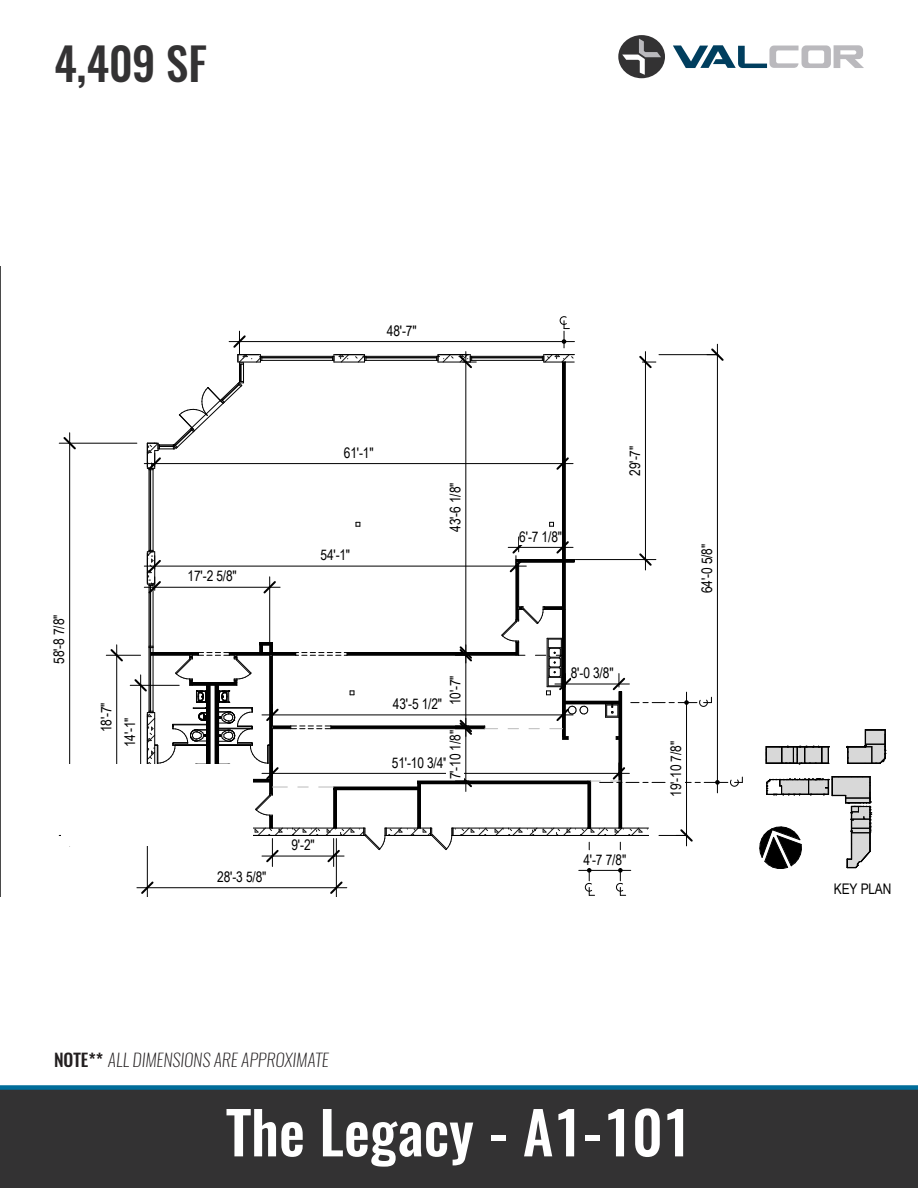
<style>
.page{position:relative;width:918px;height:1188px;background:#fff}
.page>*{position:absolute;margin:0;border:0;box-sizing:border-box;transform-origin:0 0}
.t1{font:500 58.5px "Oswald";color:#fff}
.t2{font:500 45px "Oswald";color:#333233}
.t3{font:italic 200 17.7px "Oswald";color:#231f20}
.t4{font:14.7px "Arial Narrow";letter-spacing:-.01em;color:#000}
.s1{font-weight:500;font-style:normal}
</style>
<div class="page">
<div style="left:0;top:1086px;width:918px;height:102px;background:#333233"></div>
<div style="left:0;top:1085px;width:918px;height:5px;background:#006d9a"></div>
<svg style="left:673px;top:45px;width:191px;height:23px"></svg>
<div style="left:618px;top:35px;width:47px;height:43px;background:#333233;border-radius:50%"></div>
<svg style="left:622px;top:39px;width:39px;height:36px"></svg>
<hr style="left:69px;top:433px;width:1px;height:413px;background:#000">
<svg style="left:59px;top:435px;width:19px;height:16px"></svg>
<hr style="left:70px;top:443px;width:67px;height:1px;background:#000">
<svg style="left:106px;top:316px;width:637px;height:580px"></svg>
<div style="left:667px;top:741px;width:17px;height:56px;background:#fff"></div>
<hr style="left:0;top:266px;width:1px;height:630px;background:#000">
<svg style="left:759px;top:729px;width:127px;height:140px"></svg>
<div style="left:62px;top:764px;width:191px;height:81px;background:#fff"></div>
<p class="t2" style="left:54px;top:32px;width:154px">4,409 SF</p>
<p class="t4" style="left:48px;top:664px;width:51px;rotate:-90deg">58'-8 7/8"</p>
<p class="t4" style="left:95px;top:732px;width:31px;rotate:-90deg">18'-7"</p>
<p class="t4" style="left:119px;top:747px;width:31px;rotate:-90deg">14'-1"</p>
<p class="t4" style="left:387px;top:320px;width:31px">48'-7"</p>
<p class="t4" style="left:188px;top:566px;width:51px">17'-2 5/8"</p>
<p class="t4" style="left:344px;top:442px;width:31px">61'-1"</p>
<p class="t4" style="left:321px;top:544px;width:31px">54'-1"</p>
<p class="t4" style="left:444px;top:532px;width:51px;rotate:-90deg">43'-6 1/8"</p>
<p class="t4" style="left:217px;top:866px;width:51px">28'-3 5/8"</p>
<p class="t4" style="left:291px;top:834px;width:25px">9'-2"</p>
<p class="t4" style="left:393px;top:693px;width:51px">43'-5 1/2"</p>
<p class="t4" style="left:444px;top:705px;width:31px;rotate:-90deg">10'-7"</p>
<p class="t4" style="left:444px;top:779px;width:51px;rotate:-90deg">7'-10 1/8"</p>
<p class="t4" style="left:392px;top:752px;width:57px">51'-10 3/4"</p>
<p class="t4" style="left:519px;top:526px;width:44px">6'-7 1/8"</p>
<p class="t4" style="left:624px;top:476px;width:31px;rotate:-90deg">29'-7"</p>
<p class="t4" style="left:571px;top:662px;width:44px">8'-0 3/8"</p>
<p class="t4" style="left:583px;top:849px;width:44px">4'-7 7/8"</p>
<p class="t4" style="left:696px;top:593px;width:51px;rotate:-90deg">64'-0 5/8"</p>
<p class="t4" style="left:665px;top:797px;width:57px;rotate:-90deg">19'-10 7/8"</p>
<p class="t3" style="left:54px;top:1048px;width:276px"><span class="s1">NOTE**</span> ALL DIMENSIONS ARE APPROXIMATE</p>
<p class="t1" style="left:226px;top:1092px;width:467px">The Legacy - A1-101</p>
<p class="t4" style="left:834px;top:878px;width:59px">KEY PLAN</p>
</div>
